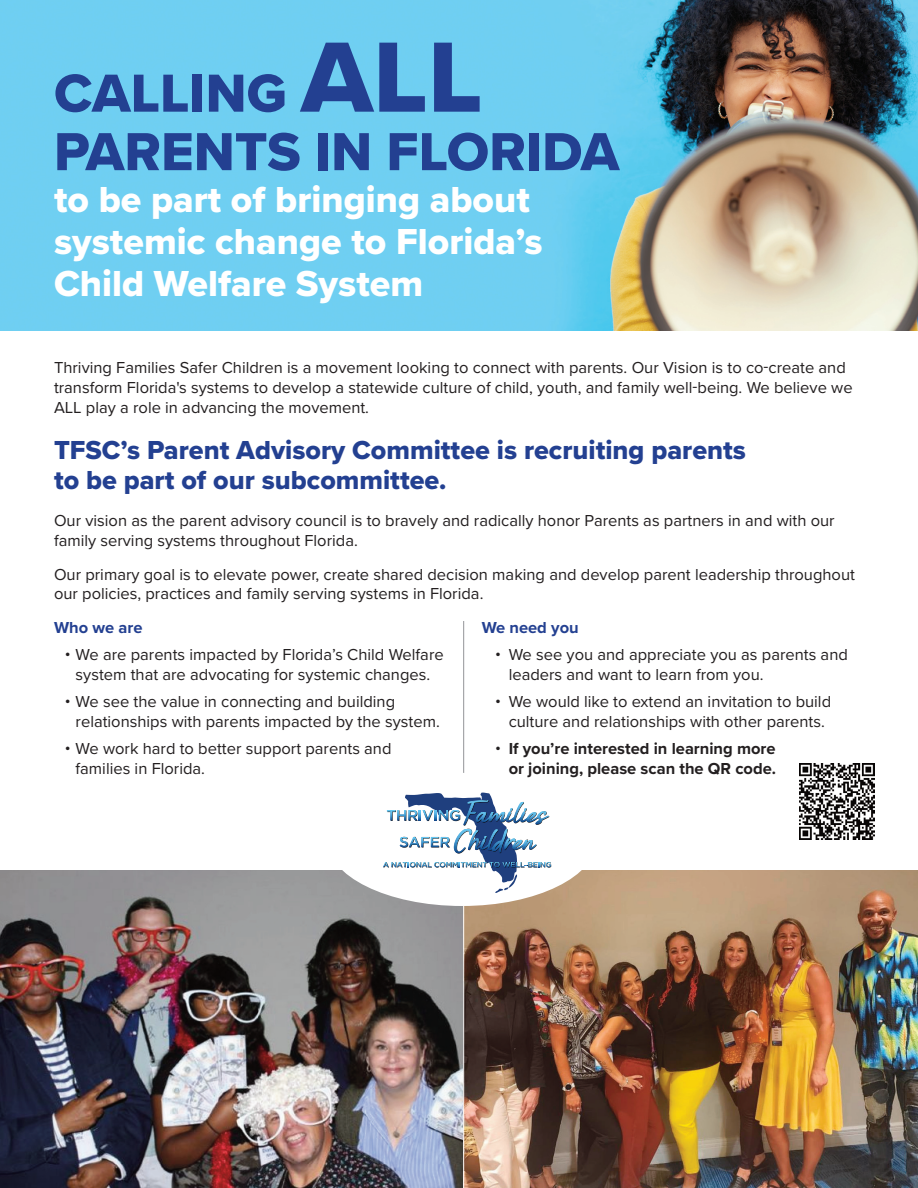
<style>
.page{position:relative;width:918px;height:1188px;background:#fff}
.page>*{position:absolute;margin:0;border:0;box-sizing:border-box;transform-origin:0 0}
.t1{font:55.5px/58.5px "Proxima Nova Extrabld";color:#234091}
.t2{font:37.5px/42px "Proxima Nova Extrabld";color:#fff}
.t3{font:27px/30px "Proxima Nova Extrabld";color:#234091}
.t4{font:16.5px/19.8px "Proxima Nova";color:#231f20}
.t5{font:700 16.5px/19.8px "Proxima Nova";color:#231f20;text-align:right}
.t6{font:700 16.5px "Proxima Nova";color:#234091}
.s1{font-size:103.5px}
.s2{font-weight:400}
</style>
<div class="page">
<img style="left:0;top:870px;width:463px;height:318px">
<img style="left:464px;top:870px;width:454px;height:318px">
<img style="left:0;top:0;width:918px;height:330px">
<div style="left:327px;top:773px;width:270px;height:133px;background:#fff;border-radius:50%"></div>
<svg style="left:383px;top:793px;width:168px;height:100px"></svg>
<img style="left:799px;top:764px;width:76px;height:75px">
<hr style="left:463px;top:621px;width:1px;height:152px;background:#939598">
<h1 class="t1" style="left:54px;top:68px;width:567px">CALLING <span class="s1">ALL<br></span>PARENTS IN FLORIDA</h1>
<h2 class="t2" style="left:54px;top:182px;width:490px">to be part of bringing about systemic change to Florida’s<br>Child Welfare System</h2>
<p class="t4" style="left:54px;top:359px;width:800px">Thriving Families Safer Children is a movement looking to connect with parents. Our Vision is to co-create and transform Florida's systems to develop a statewide culture of child, youth, and family well-being. We believe we<br>ALL play a role in advancing the movement.</p>
<h3 class="t3" style="left:54px;top:437px;width:694px">TFSC’s Parent Advisory Committee is recruiting parents to be part of our subcommittee.</h3>
<p class="t4" style="left:54px;top:512px;width:782px">Our vision as the parent advisory council is to bravely and radically honor Parents as partners in and with our family serving systems throughout Florida.</p>
<p class="t4" style="left:54px;top:565px;width:803px">Our primary goal is to elevate power, create shared decision making and develop parent leadership throughout our policies, practices and family serving systems in Florida.</p>
<p class="t6" style="left:54px;top:621px;width:90px">Who we are</p>
<p class="t4" style="left:65px;top:646px;width:380px;text-align:center">• We are parents impacted by Florida’s Child Welfare system that are advocating for systemic changes.</p>
<p class="t4" style="left:76px;top:693px;width:366px;text-indent:-11px">• We see the value in connecting and building relationships with parents impacted by the system.</p>
<p class="t4" style="left:76px;top:740px;width:317px;text-indent:-11px">• We work hard to better support parents and families in Florida.</p>
<p class="t6" style="left:482px;top:621px;width:99px">We need you</p>
<p class="t4" style="left:509px;top:646px;width:341px;text-indent:-14px">• We see you and appreciate you as parents and leaders and want to learn from you.</p>
<p class="t4" style="left:495px;top:693px;width:338px;text-align:center">• We would like to extend an invitation to build culture and relationships with other parents.</p>
<p class="t5" style="left:495px;top:740px;width:282px"><span class="s2">•</span> If you’re interested in learning more or joining, please scan the QR code.</p>
</div>
